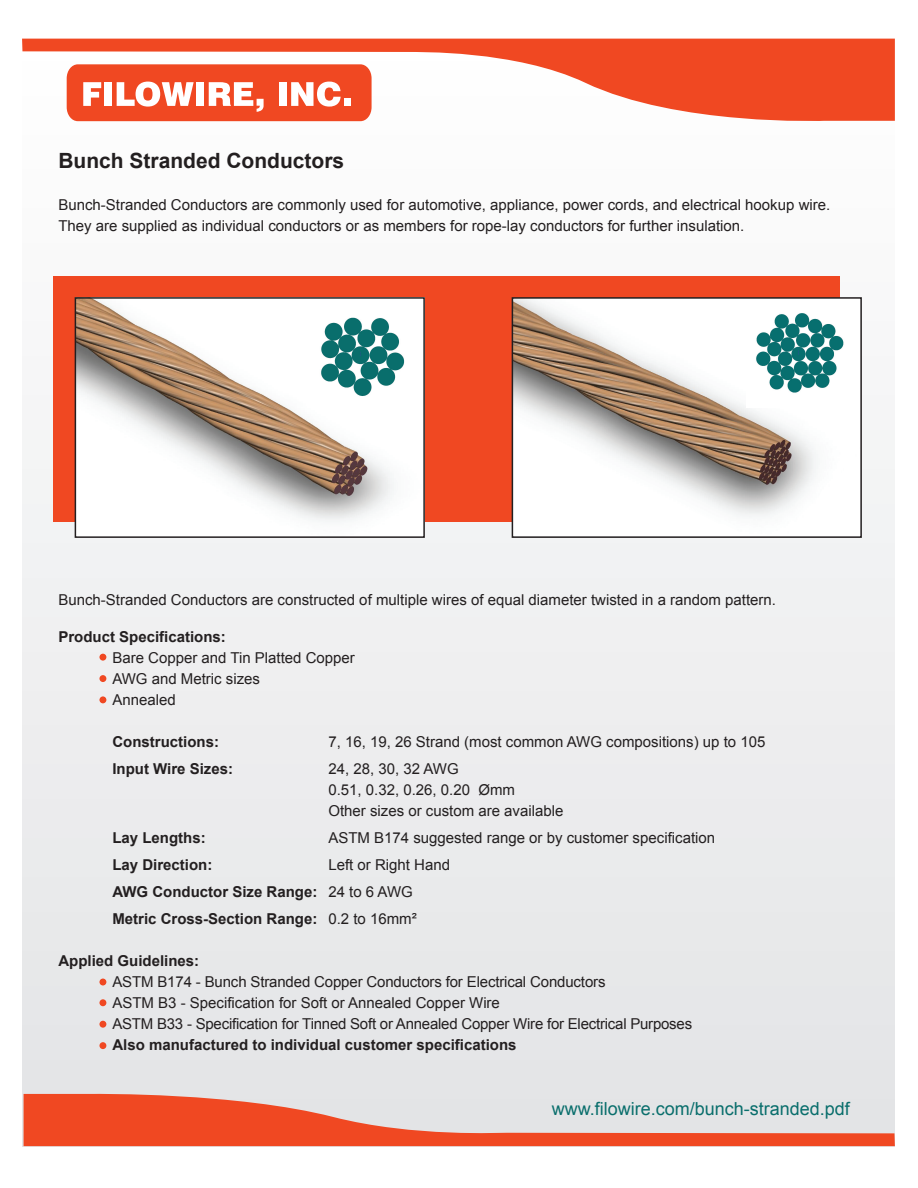
<style>
.page{position:relative;width:918px;height:1188px;background:#fff}
.page>*{position:absolute;margin:0;border:0;box-sizing:border-box;transform-origin:0 0}
.t1{font:700 21px "Arial";color:#231f20}
.t2{font:18px "Arial";color:#096e6c}
.t3{font:15px/21px "Arial";color:#231f20}
.t4{font:700 15px/27px "Arial";color:#231f20}
.s1{font-weight:400}
</style>
<div class="page">
<div style="left:22px;top:39px;width:873px;height:1107px;background:linear-gradient(to right,#eeeff0,#eeeff0)"></div>
<div style="left:53px;top:277px;width:786px;height:245px;background:#f04822"></div>
<img style="left:515px;top:300px;width:344px;height:235px">
<img style="left:78px;top:300px;width:344px;height:235px">
<div style="left:75px;top:297px;width:350px;height:241px;border:2px solid #231f20"></div>
<div style="left:512px;top:297px;width:350px;height:241px;border:2px solid #231f20"></div>
<div style="left:99px;top:654px;width:7px;height:7px;background:#f04822;border-radius:50%"></div>
<div style="left:99px;top:675px;width:7px;height:7px;background:#f04822;border-radius:50%"></div>
<div style="left:99px;top:696px;width:7px;height:7px;background:#f04822;border-radius:50%"></div>
<div style="left:99px;top:979px;width:7px;height:6px;background:#f04822;border-radius:50%"></div>
<div style="left:99px;top:999px;width:7px;height:7px;background:#f04822;border-radius:50%"></div>
<div style="left:99px;top:1021px;width:7px;height:7px;background:#f04822;border-radius:50%"></div>
<div style="left:99px;top:1042px;width:7px;height:7px;background:#f04822;border-radius:50%"></div>
<img style="left:310px;top:303px;width:103px;height:104px">
<img style="left:747px;top:302px;width:106px;height:105px">
<svg style="left:22px;top:39px;width:873px;height:87px;fill:#f04822"></svg>
<svg style="left:24px;top:1092px;width:871px;height:54px;background:#e99988"></svg>
<svg style="left:67px;top:64px;width:305px;height:57px"></svg>
<div style="left:344px;top:99px;width:7px;height:7px;background:#fff"></div>
<h1 class="t1" style="left:58px;top:147px;width:287px">Bunch Stranded Conductors</h1>
<p class="t3" style="left:58px;top:195px;width:773px">Bunch-Stranded Conductors are commonly used for automotive, appliance, power cords, and electrical hookup wire.<br>They are supplied as individual conductors or as members for rope-lay conductors for further insulation.</p>
<p class="t3" style="left:58px;top:589px;width:719px">Bunch-Stranded Conductors are constructed of multiple wires of equal diameter twisted in a random pattern.</p>
<p class="t4" style="left:58px;top:624px;width:169px">Product Specifications:</p>
<p class="t3" style="left:112px;top:648px;width:244px">Bare Copper and Tin Platted Copper<br>AWG and Metric sizes<br>Annealed</p>
<p class="t4" style="left:112px;top:729px;width:108px">Constructions:</p>
<p class="t3" style="left:328px;top:732px;width:439px">7, 16, 19, 26 Strand (most common AWG compositions) up to 105</p>
<p class="t4" style="left:112px;top:756px;width:122px">Input Wire Sizes:</p>
<p class="t3" style="left:328px;top:759px;width:237px">24, 28, 30, 32 AWG<br>0.51, 0.32, 0.26, 0.20 Ømm<br>Other sizes or custom are available</p>
<p class="t4" style="left:112px;top:825px;width:95px">Lay Lengths:</p>
<p class="t3" style="left:328px;top:828px;width:388px">ASTM B174 suggested range or by customer specification</p>
<p class="t4" style="left:112px;top:852px;width:102px">Lay Direction:</p>
<p class="t4" style="left:112px;top:852px;width:339px;text-indent:216px"><span class="s1">Left or Right Hand<br></span>AWG Conductor Size Range: <span class="s1">24 to 6 AWG<br></span>Metric Cross-Section Range: <span class="s1">0.2 to 16mm²</span></p>
<p class="t4" style="left:58px;top:948px;width:142px">Applied Guidelines:</p>
<p class="t3" style="left:112px;top:972px;width:581px">ASTM B174 - Bunch Stranded Copper Conductors for Electrical Conductors<br>ASTM B3 - Specification for Soft or Annealed Copper Wire<br>ASTM B33 - Specification for Tinned Soft or Annealed Copper Wire for Electrical Purposes</p>
<p class="t4" style="left:112px;top:1032px;width:406px">Also manufactured to individual customer specifications</p>
<p class="t2" style="left:552px;top:1097px;width:300px">www.filowire.com/bunch-stranded.pdf</p>
</div>
